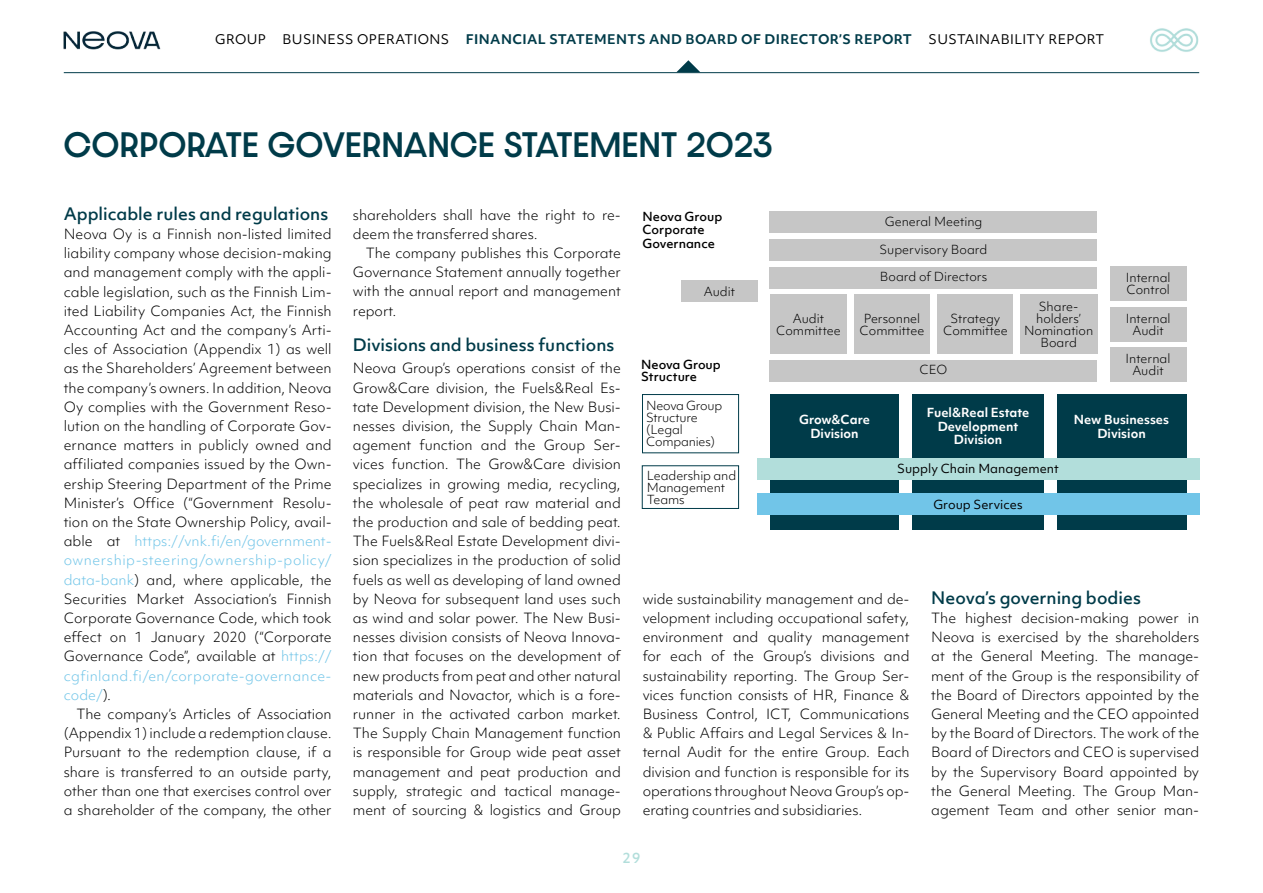
<style>
.page{position:relative;width:1263px;height:893px;background:#fff}
.page>*{position:absolute;margin:0;border:0;box-sizing:border-box;transform-origin:0 0}
.t1{font:500 30px "Dazzle Unicase";letter-spacing:.02em;color:#003b49}
.t2{font:500 16.5px "Objektiv Mk 1";color:#003b49}
.t3{font:300 13.5px/19.2px "Objektiv Mk 1";letter-spacing:-.005em;color:#000;text-align:justify}
.t4{font:500 13.5px "Objektiv Mk 1";color:#b2dedb}
.t5{font:700 12.75px "Objektiv Mk 1";letter-spacing:.03em;color:#003b49}
.t6{font:12.75px "Objektiv Mk 1";letter-spacing:.03em;color:#000}
.t7{font:300 12px/12px "Objektiv Mk 1";color:#000;text-align:center}
.t8{font:700 12px/13.5px "Objektiv Mk 1";color:#fff;text-align:center}
.t9{font:500 12px/13.5px "Objektiv Mk 1";color:#000}
.t10{font:300 12px/12px "Objektiv Mk 1";letter-spacing:-.02em;color:#000}
.t11{font:12px "Objektiv Mk 1";color:#000}
.s1{color:#71c5e8}
</style>
<div class="page">
<hr style="left:64px;top:72px;width:1135px;height:1px;background:#003b49">
<img style="left:63px;top:32px;width:98px;height:17px">
<img style="left:1150px;top:28px;width:49px;height:24px">
<svg style="left:676px;top:60px;width:24px;height:12px"></svg>
<div style="left:1110px;top:267px;width:76px;height:34px;background:#c6c6c6"></div>
<div style="left:770px;top:294px;width:327px;height:60px;background:#c6c6c6"></div>
<div style="left:770px;top:211px;width:327px;height:22px;background:#c6c6c6"></div>
<div style="left:770px;top:394px;width:416px;height:136px;background:#003b49"></div>
<div style="left:899px;top:392px;width:13px;height:144px;background:#fff"></div>
<div style="left:1044px;top:391px;width:13px;height:143px;background:#fff"></div>
<div style="left:757px;top:458px;width:442px;height:21px;background:#b2dedb"></div>
<div style="left:757px;top:494px;width:442px;height:21px;background:#71c5e8"></div>
<div style="left:770px;top:239px;width:327px;height:21px;background:#c6c6c6"></div>
<div style="left:770px;top:360px;width:327px;height:21px;background:#c6c6c6"></div>
<div style="left:770px;top:267px;width:327px;height:21px;background:#c6c6c6"></div>
<div style="left:1110px;top:307px;width:76px;height:34px;background:#c6c6c6"></div>
<div style="left:1110px;top:348px;width:76px;height:34px;background:#c6c6c6"></div>
<div style="left:681px;top:280px;width:77px;height:22px;background:#c6c6c6"></div>
<div style="left:642px;top:394px;width:97px;height:59px;border:1px solid #003b49"></div>
<div style="left:642px;top:465px;width:97px;height:44px;border:1px solid #003b49"></div>
<div style="left:847px;top:294px;width:6px;height:60px;background:#fff"></div>
<div style="left:930px;top:294px;width:7px;height:61px;background:#fff"></div>
<div style="left:1014px;top:294px;width:6px;height:61px;background:#fff"></div>
<p class="t6" style="left:215px;top:31px;width:52px">GROUP</p>
<p class="t6" style="left:283px;top:31px;width:168px">BUSINESS OPERATIONS</p>
<p class="t5" style="left:466px;top:30px;width:447px">FINANCIAL STATEMENTS AND BOARD OF DIRECTOR’S REPORT</p>
<p class="t6" style="left:928px;top:31px;width:177px">SUSTAINABILITY REPORT</p>
<h1 class="t1" style="left:64px;top:122px;width:710px">CORPORATE GOVERNANCE STATEMENT 2023</h1>
<p class="t2" style="left:64px;top:202px;width:266px">Applicable rules and regulations</p>
<p class="t3" style="left:64px;top:224px;width:269px">Neova Oy is a Finnish non-listed limited liability company whose decision-making and management comply with the appli&shy;cable legislation, such as the Finnish Lim&shy;ited Liability Companies Act, the Finnish Accounting Act and the company’s Arti&shy;cles of Association (Appendix 1) as well as the Shareholders’ Agreement between the company’s owners. In addition, Neova Oy complies with the Government Reso&shy;lution on the handling of Corporate Gov&shy;ernance matters in publicly owned and affiliated companies issued by the Own&shy;ership Steering Department of the Prime Minister’s Office (“Government Resolu&shy;tion on the State Ownership Policy, avail&shy;able at <span class="s1">https://vnk.fi/en/government&shy;ownership-steering/ownership-policy/ data-bank</span>) and, where applicable, the Securities Market Association’s Finnish Corporate Governance Code, which took effect on 1 January 2020 (“Corporate Governance Code”, available at <span class="s1">https:// cgfinland.fi/en/corporate-governance&shy;code/</span>).</p>
<p class="t3" style="left:64px;top:704px;width:269px;text-indent:13px">The company’s Articles of Association (Appendix 1) include a redemption clause.<br>Pursuant to the redemption clause, if a share is transferred to an outside party, other than one that exercises control over a shareholder of the company, the other</p>
<p class="t3" style="left:353px;top:205px;width:269px">shareholders shall have the right to re&shy;deem the transferred shares.</p>
<p class="t3" style="left:353px;top:243px;width:269px;text-indent:13px">The company publishes this Corporate Governance Statement annually together with the annual report and management report.</p>
<p class="t2" style="left:353px;top:333px;width:263px">Divisions and business functions</p>
<p class="t3" style="left:353px;top:359px;width:269px">Neova Group’s operations consist of the Grow&amp;Care division, the Fuels&amp;Real Es&shy;tate Development division, the New Busi&shy;nesses division, the Supply Chain Man&shy;agement function and the Group Ser&shy;vices function. The Grow&amp;Care division specializes in growing media, recycling, the wholesale of peat raw material and the production and sale of bedding peat.<br>The Fuels&amp;Real Estate Development divi&shy;sion specializes in the production of solid fuels as well as developing of land owned by Neova for subsequent land uses such as wind and solar power. The New Busi&shy;nesses division consists of Neova Innova&shy;tion that focuses on the development of new products from peat and other natural materials and Novactor, which is a fore&shy;runner in the activated carbon market.<br>The Supply Chain Management function is responsible for Group wide peat asset management and peat production and supply, strategic and tactical manage&shy;ment of sourcing &amp; logistics and Group</p>
<p class="t9" style="left:642px;top:209px;width:81px">Neova Group<br>Corporate<br>Governance</p>
<p class="t7" style="left:704px;top:285px;width:33px">Audit</p>
<p class="t9" style="left:641px;top:358px;width:81px;line-height:12px">Neova Group<br>Structure</p>
<p class="t10" style="left:646px;top:399px;width:78px">Neova Group<br>Structure (Legal<br>Companies)</p>
<p class="t7" style="left:647px;top:469px;width:91px;text-align:left">Leadership and<br>Management<br>Teams</p>
<p class="t7" style="left:885px;top:216px;width:99px">General Meeting</p>
<p class="t7" style="left:879px;top:244px;width:109px">Supervisory Board</p>
<p class="t7" style="left:880px;top:270px;width:109px">Board of Directors</p>
<p class="t7" style="left:776px;top:312px;width:66px">Audit<br>Committee</p>
<p class="t7" style="left:859px;top:312px;width:66px">Personnel<br>Committee</p>
<p class="t7" style="left:943px;top:312px;width:66px">Strategy<br>Committee</p>
<p class="t7" style="left:920px;top:364px;width:29px">CEO</p>
<p class="t7" style="left:1024px;top:301px;width:71px">Share&shy;holders’<br>Nomination<br>Board</p>
<p class="t7" style="left:1126px;top:272px;width:46px;text-align:left">Internal<br>Control</p>
<p class="t7" style="left:1126px;top:312px;width:46px">Internal<br>Audit</p>
<p class="t7" style="left:1125px;top:353px;width:46px">Internal<br>Audit</p>
<p class="t8" style="left:927px;top:405px;width:104px">Fuel&amp;Real Estate<br>Development<br>Division</p>
<p class="t8" style="left:799px;top:413px;width:72px">Grow&amp;Care<br>Division</p>
<p class="t8" style="left:1074px;top:413px;width:97px">New Businesses<br>Division</p>
<p class="t11" style="left:897px;top:460px;width:163px">Supply Chain Management</p>
<p class="t11" style="left:933px;top:496px;width:91px">Group Services</p>
<p class="t3" style="left:643px;top:589px;width:268px">wide sustainability management and de&shy;velopment including occupational safety, environment and quality management for each of the Group’s divisions and sustainability reporting. The Group Ser&shy;vices function consists of HR, Finance &amp; Business Control, ICT, Communications &amp; Public Affairs and Legal Services &amp; In&shy;ternal Audit for the entire Group. Each division and function is responsible for its operations throughout Neova Group’s op&shy;erating countries and subsidiaries.</p>
<p class="t2" style="left:931px;top:586px;width:211px">Neova’s governing bodies</p>
<p class="t3" style="left:931px;top:608px;width:269px">The highest decision-making power in Neova is exercised by the shareholders at the General Meeting. The manage&shy;ment of the Group is the responsibility of the Board of Directors appointed by the General Meeting and the CEO appointed by the Board of Directors. The work of the Board of Directors and CEO is supervised by the Supervisory Board appointed by the General Meeting. The Group Man&shy;agement Team and other senior man-</p>
<p class="t4" style="left:623px;top:848px;width:20px">29</p>
</div>
